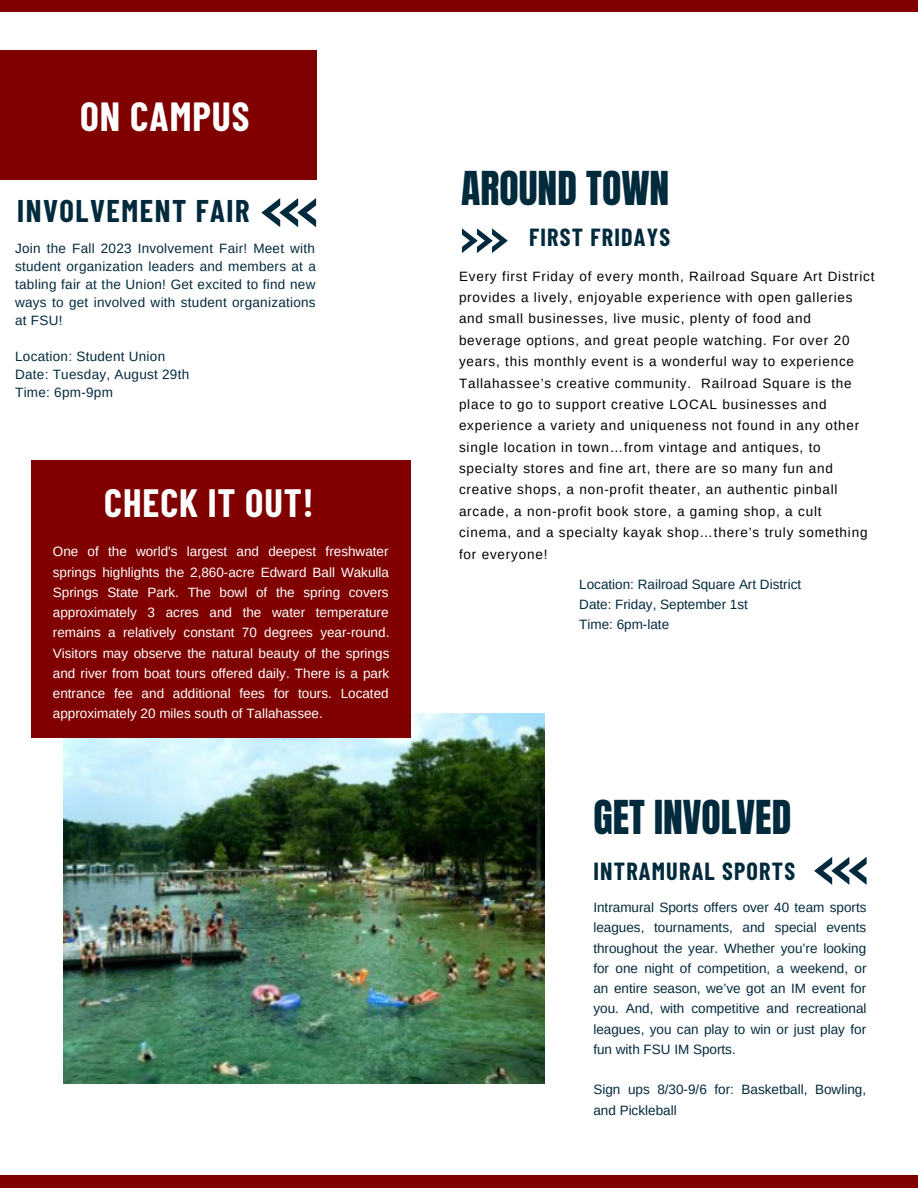
<style>
.page{position:relative;width:918px;height:1188px;background:#fff}
.page>*{position:absolute;margin:0;border:0;box-sizing:border-box;transform-origin:0 0}
.t1{font:39.75px "Anton";color:#022a3d}
.t2{font:700 39.75px "Barlow Condensed";letter-spacing:.025em;color:#fff}
.t3{font:700 38.55px "Barlow Condensed";letter-spacing:.025em;color:#fff}
.t4{font:700 30.6px "Barlow Condensed";letter-spacing:.05em;color:#022a3d}
.t5{font:700 24.15px "Barlow Condensed";letter-spacing:.05em;color:#022a3d}
.t6{font:13.5px/21.3px "Arimo";letter-spacing:.06em;color:#000}
.t7{font:13.5px/20.2px "Arimo";color:#022a3d;text-align:justify}
.t8{font:13.5px/20.2px "Arimo";color:#fff;text-align:justify}
.t9{font:13.5px "Arimo";letter-spacing:.02em;color:#022a3d}
</style>
<div class="page">
<svg style="left:462px;top:228px;width:46px;height:25px"></svg>
<div style="left:0;top:0;width:918px;height:12px;background:#800000"></div>
<img style="left:63px;top:713px;width:482px;height:370px">
<div style="left:31px;top:461px;width:380px;height:277px;background:#800000"></div>
<div style="left:0;top:1175px;width:918px;height:13px;background:#800000"></div>
<svg style="left:814px;top:857px;width:53px;height:28px"></svg>
<div style="left:0;top:51px;width:316px;height:129px;background:#800000"></div>
<svg style="left:261px;top:198px;width:55px;height:29px"></svg>
<p class="t2" style="left:80px;top:91px;width:171px">ON CAMPUS</p>
<p class="t4" style="left:17px;top:192px;width:234px">INVOLVEMENT FAIR</p>
<p class="t7" style="left:15px;top:239px;width:302px;line-height:18px">Join the Fall 2023 Involvement Fair! Meet with student organization leaders and members at a tabling fair at the Union! Get excited to find new ways to get involved with student organizations at FSU!</p>
<p class="t9" style="left:15px;top:349px;width:152px">Location: Student Union</p>
<p class="t9" style="left:15px;top:367px;width:176px">Date: Tuesday, August 29th</p>
<p class="t9" style="left:15px;top:385px;width:99px">Time: 6pm-9pm</p>
<p class="t3" style="left:104px;top:478px;width:211px">CHECK IT OUT!</p>
<p class="t8" style="left:53px;top:542px;width:338px">One of the world's largest and deepest freshwater springs highlights the 2,860-acre Edward Ball Wakulla Springs State Park. The bowl of the spring covers approximately 3 acres and the water temperature remains a relatively constant 70 degrees year-round.<br>Visitors may observe the natural beauty of the springs and river from boat tours offered daily. There is a park entrance fee and additional fees for tours. Located approximately 20 miles south of Tallahassee.</p>
<p class="t1" style="left:461px;top:160px;width:210px">AROUND TOWN</p>
<p class="t5" style="left:529px;top:222px;width:143px">FIRST FRIDAYS</p>
<p class="t6" style="left:459px;top:265px;width:417px">Every first Friday of every month, Railroad Square Art District provides a lively, enjoyable experience with open galleries and small businesses, live music, plenty of food and beverage options, and great people watching. For over 20 years, this monthly event is a wonderful way to experience Tallahassee’s creative community. Railroad Square is the place to go to support creative LOCAL businesses and experience a variety and uniqueness not found in any other single location in town…from vintage and antiques, to specialty stores and fine art, there are so many fun and creative shops, a non-profit theater, an authentic pinball arcade, a non-profit book store, a gaming shop, a cult cinema, and a specialty kayak shop…there’s truly something for everyone!</p>
<p class="t7" style="left:579px;top:574px;width:223px">Location: Railroad Square Art District</p>
<p class="t7" style="left:579px;top:594px;width:170px">Date: Friday, September 1st</p>
<p class="t7" style="left:579px;top:615px;width:91px">Time: 6pm-late</p>
<p class="t1" style="left:593px;top:789px;width:199px">GET INVOLVED</p>
<p class="t5" style="left:593px;top:856px;width:203px">INTRAMURAL SPORTS</p>
<p class="t7" style="left:593px;top:897px;width:275px">Intramural Sports offers over 40 team sports leagues, tournaments, and special events throughout the year. Whether you’re looking for one night of competition, a weekend, or an entire season, we’ve got an IM event for you. And, with competitive and recreational leagues, you can play to win or just play for fun with FSU IM Sports.</p>
<p class="t7" style="left:593px;top:1080px;width:274px">Sign ups 8/30-9/6 for: Basketball, Bowling, and Pickleball</p>
</div>
